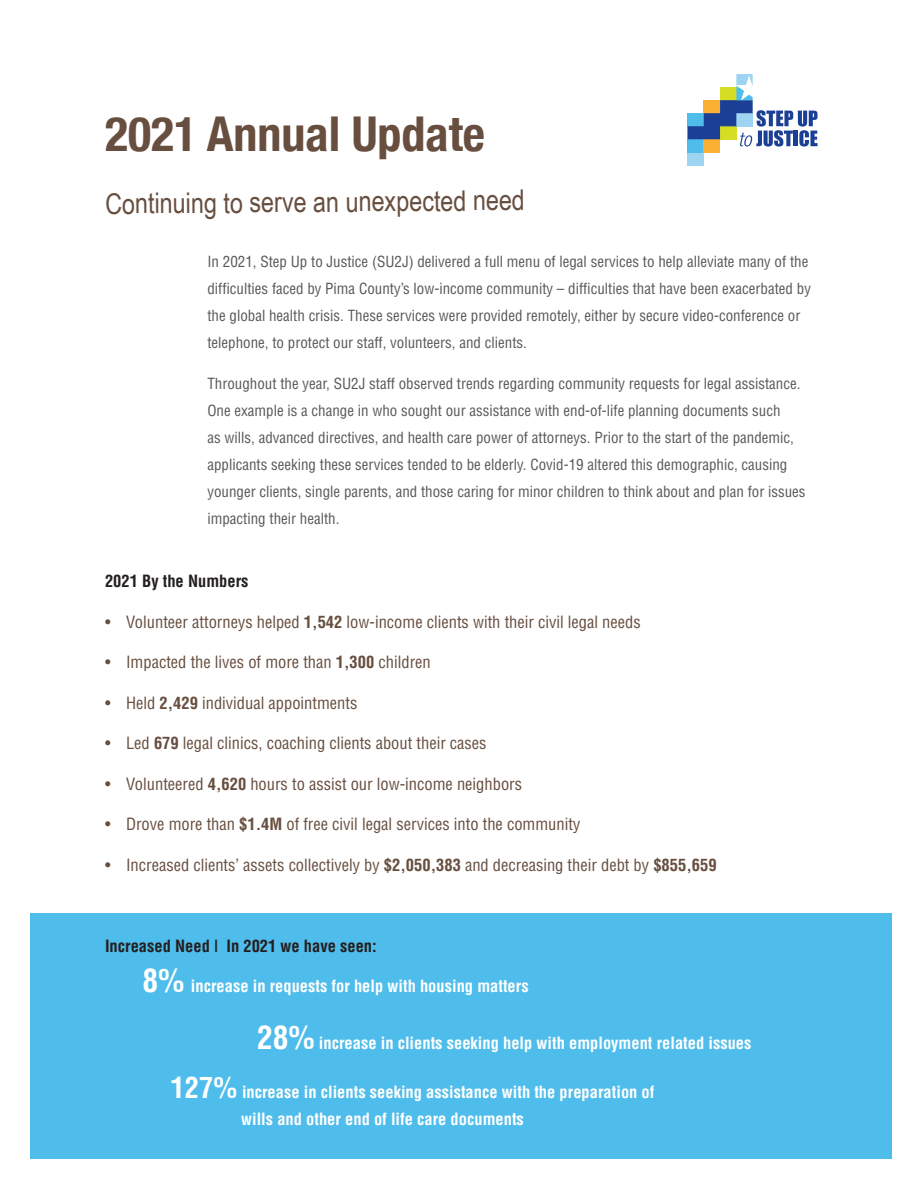
<style>
.page{position:relative;width:918px;height:1188px;background:#fff}
.page>*{position:absolute;margin:0;border:0;box-sizing:border-box;transform-origin:0 0}
.Gray_Heading{font:700 condensed 48px "Helvetica Neue";color:#674e3f}
.Cover{font:28.5px "Arial Narrow";color:#674e3f}
.Gray_Heading-2{font:condensed 16.5px "Helvetica";color:#674e3f}
.Gray_Heading-3{font:700 condensed 16.5px/27px "Helvetica";color:#fff}
.Gray_Heading-4{font:700 condensed 16.5px "Helvetica";color:#231f20}
.gray_intro_text{font:condensed 15px/27px "Helvetica";color:#57585a}
.s1{font-weight:700}
.s2{font-size:31.5px}
.s3{font-size:28.5px}
</style>
<div class="page">
<div style="left:687px;top:152px;width:17px;height:13px;background:#9dd4f2"></div>
<div style="left:687px;top:139px;width:17px;height:13px;background:#4fbdec"></div>
<div style="left:704px;top:139px;width:16px;height:13px;background:#fbb033"></div>
<svg style="left:687px;top:74px;width:131px;height:73px"></svg>
<div style="left:30px;top:914px;width:862px;height:245px;background:#4fbdec"></div>
<p class="Gray_Heading" style="left:105px;top:94px;width:382px">2021 Annual Update</p>
<p class="Cover" style="left:105px;top:181px;width:421px">Continuing to serve an unexpected need</p>
<p class="gray_intro_text" style="left:207px;top:248px;width:605px">In 2021, Step Up to Justice (SU2J) delivered a full menu of legal services to help alleviate many of the difficulties faced by Pima County’s low-income community – difficulties that have been exacerbated by the global health crisis. These services were provided remotely, either by secure video-conference or telephone, to protect our staff, volunteers, and clients.</p>
<p class="gray_intro_text" style="left:207px;top:369px;width:600px">Throughout the year, SU2J staff observed trends regarding community requests for legal assistance.<br>One example is a change in who sought our assistance with end-of-life planning documents such<br>as wills, advanced directives, and health care power of attorneys. Prior to the start of the pandemic, applicants seeking these services tended to be elderly. Covid-19 altered this demographic, causing younger clients, single parents, and those caring for minor children to think about and plan for issues impacting their health.</p>
<p class="Gray_Heading-4" style="left:105px;top:571px;width:145px">2021 By the Numbers</p>
<p class="Gray_Heading-2" style="left:105px;top:611px;width:537px">• Volunteer attorneys helped <span class="s1">1,542</span> low-income clients with their civil legal needs</p>
<p class="Gray_Heading-2" style="left:105px;top:652px;width:327px">• Impacted the lives of more than <span class="s1">1,300</span> children</p>
<p class="Gray_Heading-2" style="left:105px;top:692px;width:254px">• Held <span class="s1">2,429</span> individual appointments</p>
<p class="Gray_Heading-2" style="left:105px;top:733px;width:383px">• Led <span class="s1">679</span> legal clinics, coaching clients about their cases</p>
<p class="Gray_Heading-2" style="left:105px;top:773px;width:419px">• Volunteered <span class="s1">4,620</span> hours to assist our low-income neighbors</p>
<p class="Gray_Heading-2" style="left:105px;top:814px;width:477px">• Drove more than <span class="s1">$1.4M</span> of free civil legal services into the community</p>
<p class="Gray_Heading-2" style="left:105px;top:854px;width:613px">• Increased clients’ assets collectively by <span class="s1">$2,050,383</span> and decreasing their debt by <span class="s1">$855,659</span></p>
<p class="Gray_Heading-4" style="left:105px;top:936px;width:273px">Increased Need | In 2021 we have seen:</p>
<p class="Gray_Heading-3" style="left:143px;top:973px;width:388px"><span class="s2">8%</span> increase in requests for help with housing matters</p>
<p class="Gray_Heading-3" style="left:257px;top:1030px;width:496px"><span class="s2">28%</span> increase in clients seeking help with employment related issues</p>
<p class="Gray_Heading-3" style="left:241px;top:1078px;width:415px;text-indent:-71px"><span class="s3">127%</span> increase in clients seeking assistance with the preparation of wills and other end of life care documents</p>
</div>
